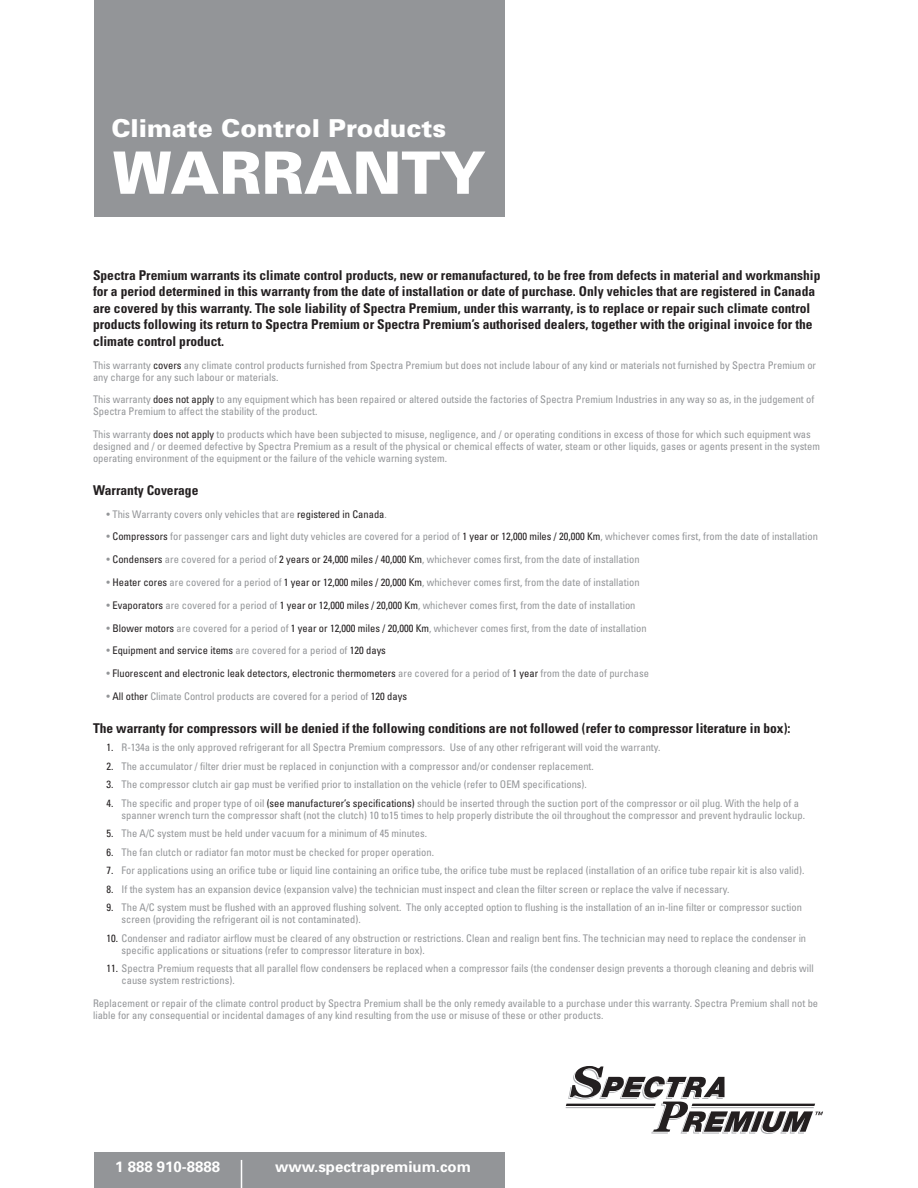
<style>
.page{position:relative;width:918px;height:1188px;background:#fff}
.page>*{position:absolute;margin:0;border:0;box-sizing:border-box;transform-origin:0 0}
.t1{font:900 58.5px "Univers";color:#fff}
.t2{font:900 24.75px "Univers";color:#fff}
.t3{font:700 15px "Univers";color:#fff}
.t4{font:700 condensed 13.5px/16.5px "Univers";color:#231f20}
.t5{font:condensed 10.5px/12px "Univers";color:#939598}
.t6{font:condensed 10.5px "Univers";color:#231f20}
.s1{color:#231f20}
.s2{color:#939598}
</style>
<div class="page">
<div style="left:94px;top:1152px;width:410px;height:36px;background:#939598"></div>
<svg style="left:566px;top:1066px;width:257px;height:68px"></svg>
<div style="left:94px;top:0;width:410px;height:217px;background:#939598"></div>
<svg style="left:241px;top:1160px;width:1px;height:28px"></svg>
<h2 class="t2" style="left:111px;top:113px;width:336px">Climate Control Products</h2>
<h1 class="t1" style="left:113px;top:137px;width:375px">WARRANTY</h1>
<p class="t4" style="left:93px;top:267px;width:729px">Spectra Premium warrants its climate control products, new or remanufactured, to be free from defects in material and workmanship for a period determined in this warranty from the date of installation or date of purchase. Only vehicles that are registered in Canada are covered by this warranty. The sole liability of Spectra Premium, under this warranty, is to replace or repair such climate control products following its return to Spectra Premium or Spectra Premium’s authorised dealers, together with the original invoice for the climate control product.</p>
<p class="t5" style="left:93px;top:359px;width:725px">This warranty <span class="s1">covers</span> any climate control products furnished from Spectra Premium but does not include labour of any kind or materials not furnished by Spectra Premium or any charge for any such labour or materials.</p>
<p class="t5" style="left:93px;top:393px;width:723px">This warranty <span class="s1">does not apply</span> to any equipment which has been repaired or altered outside the factories of Spectra Premium Industries in any way so as, in the judgement of<br>Spectra Premium to affect the stability of the product.</p>
<p class="t5" style="left:93px;top:428px;width:729px">This warranty <span class="s1">does not apply</span> to products which have been subjected to misuse, negligence, and / or operating conditions in excess of those for which such equipment was designed and / or deemed defective by Spectra Premium as a result of the physical or chemical effects of water, steam or other liquids, gases or agents present in the system operating environment of the equipment or the failure of the vehicle warning system.</p>
<p class="t4" style="left:93px;top:482px;width:107px">Warranty Coverage</p>
<p class="t5" style="left:107px;top:508px;width:282px">• This Warranty covers only vehicles that are <span class="s1">registered in Canada</span>.</p>
<p class="t5" style="left:107px;top:530px;width:713px">• <span class="s1">Compressors</span> for passenger cars and light duty vehicles are covered for a period of <span class="s1">1 year or 12,000 miles / 20,000 Km</span>, whichever comes first, from the date of installation</p>
<p class="t5" style="left:107px;top:553px;width:535px">• <span class="s1">Condensers</span> are covered for a period of <span class="s1">2 years or 24,000 miles / 40,000 Km</span>, whichever comes first, from the date of installation</p>
<p class="t5" style="left:107px;top:576px;width:535px">• <span class="s1">Heater cores</span> are covered for a period of <span class="s1">1 year or 12,000 miles / 20,000 Km</span>, whichever comes first, from the date of installation</p>
<p class="t5" style="left:107px;top:599px;width:531px">• <span class="s1">Evaporators</span> are covered for a period of <span class="s1">1 year or 12,000 miles / 20,000 Km</span>, whichever comes first, from the date of installation</p>
<p class="t5" style="left:107px;top:622px;width:542px">• <span class="s1">Blower motors</span> are covered for a period of <span class="s1">1 year or 12,000 miles / 20,000 Km</span>, whichever comes first, from the date of installation</p>
<p class="t6" style="left:107px;top:644px;width:281px"><span class="s2">•</span> Equipment and service items <span class="s2">are covered for a period of</span> 120 days</p>
<p class="t6" style="left:107px;top:667px;width:544px"><span class="s2">•</span> Fluorescent and electronic leak detectors, electronic thermometers <span class="s2">are covered for a period of</span> 1 year <span class="s2">from the date of purchase</span></p>
<p class="t5" style="left:107px;top:690px;width:302px">• <span class="s1">All other</span> Climate Control products are covered for a period of <span class="s1">120 days</span></p>
<p class="t4" style="left:93px;top:720px;width:699px">The warranty for compressors will be denied if the following conditions are not followed (refer to compressor literature in box):</p>
<p class="t5" style="left:107px;top:741px;width:556px"><span class="s1">1.</span> R-134a is the only approved refrigerant for all Spectra Premium compressors. Use of any other refrigerant will void the warranty.</p>
<p class="t5" style="left:107px;top:760px;width:489px"><span class="s1">2.</span> The accumulator / filter drier must be replaced in conjunction with a compressor and/or condenser replacement.</p>
<p class="t5" style="left:107px;top:778px;width:482px"><span class="s1">3.</span> The compressor clutch air gap must be verified prior to installation on the vehicle (refer to OEM specifications).</p>
<p class="t5" style="left:122px;top:797px;width:685px;text-indent:-15px"><span class="s1">4.</span> The specific and proper type of oil <span class="s1">(see manufacturer’s specifications)</span> should be inserted through the suction port of the compressor or oil plug. With the help of a spanner wrench turn the compressor shaft (not the clutch) 10 to15 times to help properly distribute the oil throughout the compressor and prevent hydraulic lockup.</p>
<p class="t5" style="left:107px;top:827px;width:322px"><span class="s1">5.</span> The A/C system must be held under vacuum for a minimum of 45 minutes.</p>
<p class="t5" style="left:107px;top:846px;width:329px"><span class="s1">6.</span> The fan clutch or radiator fan motor must be checked for proper operation.</p>
<p class="t5" style="left:107px;top:864px;width:699px"><span class="s1">7.</span> For applications using an orifice tube or liquid line containing an orifice tube, the orifice tube must be replaced (installation of an orifice tube repair kit is also valid).</p>
<p class="t5" style="left:107px;top:883px;width:624px"><span class="s1">8.</span> If the system has an expansion device (expansion valve) the technician must inspect and clean the filter screen or replace the valve if necessary.</p>
<p class="t5" style="left:122px;top:901px;width:682px;text-indent:-15px"><span class="s1">9.</span> The A/C system must be flushed with an approved flushing solvent. The only accepted option to flushing is the installation of an in-line filter or compressor suction screen (providing the refrigerant oil is not contaminated).</p>
<p class="t5" style="left:122px;top:932px;width:686px;text-indent:-15px"><span class="s1">10.</span> Condenser and radiator airflow must be cleared of any obstruction or restrictions. Clean and realign bent fins. The technician may need to replace the condenser in specific applications or situations (refer to compressor literature in box).</p>
<p class="t5" style="left:122px;top:962px;width:694px;text-indent:-15px"><span class="s1">11.</span> Spectra Premium requests that all parallel flow condensers be replaced when a compressor fails (the condenser design prevents a thorough cleaning and debris will cause system restrictions).</p>
<p class="t5" style="left:93px;top:997px;width:727px">Replacement or repair of the climate control product by Spectra Premium shall be the only remedy available to a purchase under this warranty. Spectra Premium shall not be liable for any consequential or incidental damages of any kind resulting from the use or misuse of these or other products.</p>
<h3 class="t3" style="left:115px;top:1157px;width:107px">1 888 910-8888</h3>
<h3 class="t3" style="left:275px;top:1157px;width:197px">www.spectrapremium.com</h3>
</div>
